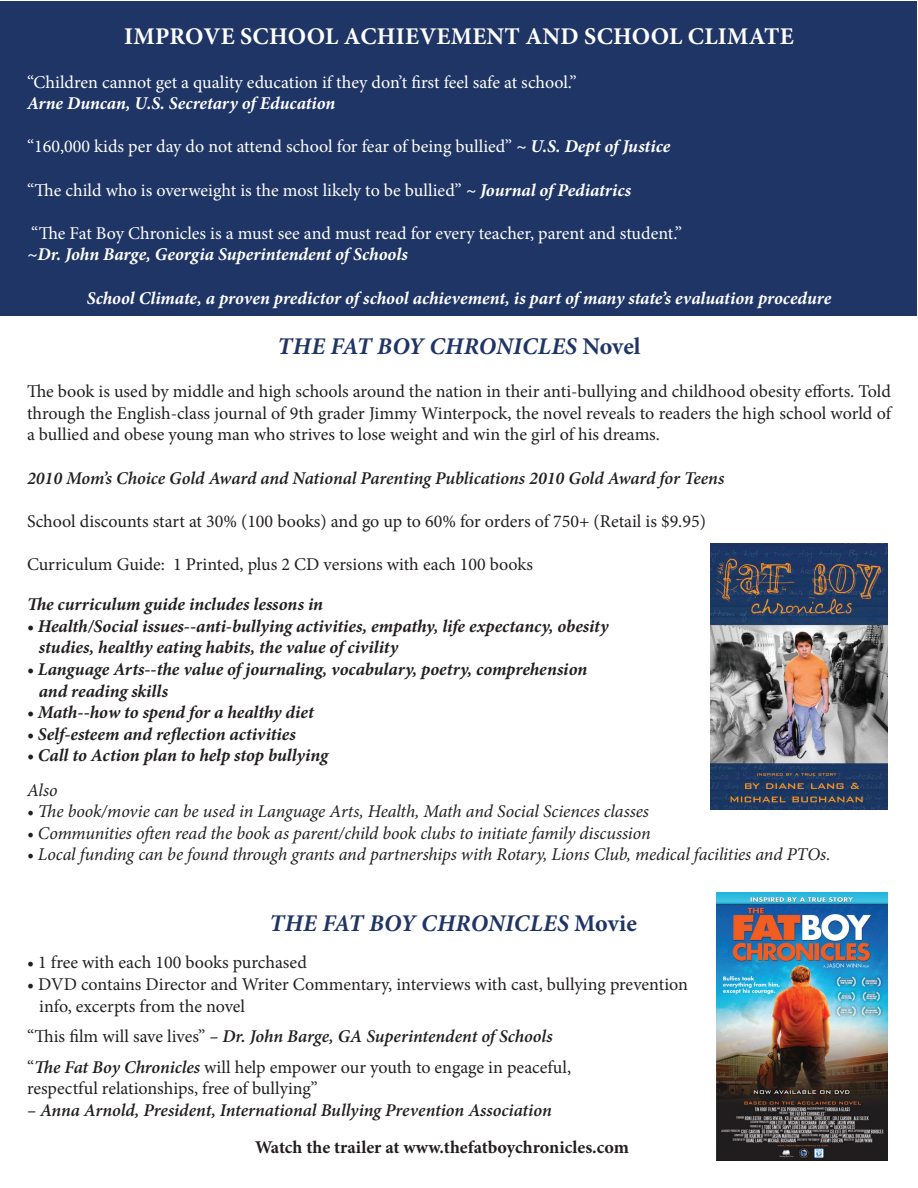
<style>
.page{position:relative;width:918px;height:1188px;background:#fff}
.page>*{position:absolute;margin:0;border:0;box-sizing:border-box;transform-origin:0 0}
.t1{font:italic 700 24px "Minion Pro";letter-spacing:.01em;color:#1f3566}
.t2{font:700 24px "Minion Pro";letter-spacing:.01em;color:#fff}
.t3{font:18px/21.6px "Minion Pro";color:#231f20;text-align:justify}
.t4{font:italic 700 18px "Minion Pro";letter-spacing:-.005em;color:#231f20}
.t5{font:18px "Minion Pro";color:#fff}
.t6{font:italic 18px "Minion Pro";letter-spacing:-.01em;color:#231f20}
.t7{font:italic 600 18px "Minion Pro";letter-spacing:-.005em;color:#231f20}
.t8{font:italic 700 18px "Minion Pro";letter-spacing:-.005em;color:#fff}
.t9{font:700 18px "Minion Pro";color:#231f20}
.t10{font:italic 13.5px/16.2px "Minion";letter-spacing:.005em;color:#231f20;text-align:right}
.s1{font-weight:700;font-style:italic}
.s2{font-style:normal}
.s3{font-weight:400;font-style:normal}
.s4{font-weight:600;font-style:italic}
</style>
<div class="page">
<img style="left:710px;top:544px;width:178px;height:266px">
<img style="left:716px;top:893px;width:172px;height:268px">
<div style="left:1px;top:1px;width:916px;height:314px;background:#1f3566"></div>
<p class="t2" style="left:124px;top:20px;width:671px">IMPROVE SCHOOL ACHIEVEMENT AND SCHOOL CLIMATE</p>
<p class="t5" style="left:27px;top:70px;width:551px">“Children cannot get a quality education if they don’t first feel safe at school.”</p>
<p class="t8" style="left:27px;top:91px;width:310px">Arne Duncan, U.S. Secretary of Education</p>
<p class="t5" style="left:27px;top:135px;width:645px">“160,000 kids per day do not attend school for fear of being bullied” <span class="s1">~ U.S. Dept of Justice</span></p>
<p class="t5" style="left:27px;top:178px;width:606px">“The child who is overweight is the most likely to be bullied” <span class="s1">~ Journal of Pediatrics</span></p>
<p class="t5" style="left:31px;top:221px;width:653px">“The Fat Boy Chronicles is a must see and must read for every teacher, parent and student.”</p>
<p class="t8" style="left:27px;top:242px;width:382px">~Dr. John Barge, Georgia Superintendent of Schools</p>
<p class="t8" style="left:87px;top:285px;width:746px">School Climate, a proven predictor of school achievement, is part of many state’s evaluation procedure</p>
<p class="t1" style="left:278px;top:329px;width:364px">THE FAT BOY CHRONICLES <span class="s2">Novel</span></p>
<p class="t3" style="left:27px;top:381px;width:866px">The book is used by middle and high schools around the nation in their anti-bullying and childhood obesity efforts. Told through the English-class journal of 9th grader Jimmy Winterpock, the novel reveals to readers the high school world of a bullied and obese young man who strives to lose weight and win the girl of his dreams.</p>
<p class="t7" style="left:27px;top:465px;width:699px">2010 Mom’s Choice Gold Award and National Parenting Publications 2010 Gold Award for Teens</p>
<p class="t3" style="left:27px;top:510px;width:680px">School discounts start at 30% (100 books) and go up to 60% for orders of 750+ (Retail is $9.95)</p>
<p class="t3" style="left:27px;top:554px;width:508px">Curriculum Guide: 1 Printed, plus 2 CD versions with each 100 books</p>
<p class="t4" style="left:27px;top:592px;width:298px">The curriculum guide includes lessons in</p>
<p class="t4" style="left:27px;top:613px;width:583px">• Health/Social issues--anti-bullying activities, empathy, life expectancy, obesity</p>
<p class="t4" style="left:39px;top:635px;width:361px">studies, healthy eating habits, the value of civility</p>
<p class="t4" style="left:27px;top:656px;width:562px">• Language Arts--the value of journaling, vocabulary, poetry, comprehension</p>
<p class="t4" style="left:39px;top:678px;width:131px">and reading skills</p>
<p class="t4" style="left:27px;top:700px;width:288px">• Math--how to spend for a healthy diet</p>
<p class="t4" style="left:27px;top:721px;width:270px">• Self-esteem and reflection activities</p>
<p class="t4" style="left:27px;top:743px;width:303px">• Call to Action plan to help stop bullying</p>
<p class="t6" style="left:27px;top:778px;width:32px">Also</p>
<p class="t6" style="left:27px;top:799px;width:623px">• The book/movie can be used in Language Arts, Health, Math and Social Sciences classes</p>
<p class="t6" style="left:27px;top:821px;width:625px">• Communities often read the book as parent/child book clubs to initiate family discussion</p>
<p class="t6" style="left:27px;top:842px;width:805px">• Local funding can be found through grants and partnerships with Rotary, Lions Club, medical facilities and PTOs.</p>
<p class="t10" style="left:769px;top:384px;width:148px">The Fat Boy Chronicles. <span class="s2">Bri experience that</span></p>
<p class="t1" style="left:269px;top:906px;width:369px">THE FAT BOY CHRONICLES <span class="s2">Movie</span></p>
<p class="t3" style="left:27px;top:952px;width:281px">• 1 free with each 100 books purchased</p>
<p class="t3" style="left:27px;top:974px;width:663px">• DVD contains Director and Writer Commentary, interviews with cast, bullying prevention</p>
<p class="t3" style="left:39px;top:995px;width:207px">info, excerpts from the novel</p>
<p class="t7" style="left:27px;top:1024px;width:527px"><span class="s3">“This film will save lives”</span> – Dr. John Barge, GA Superintendent of Schools</p>
<p class="t3" style="left:27px;top:1056px;width:546px">“<span class="s4">The Fat Boy Chronicles</span> will help empower our youth to engage in peaceful,</p>
<p class="t3" style="left:27px;top:1078px;width:292px">respectful relationships, free of bullying”</p>
<p class="t7" style="left:27px;top:1098px;width:526px">– Anna Arnold, President, International Bullying Prevention Association</p>
<p class="t9" style="left:255px;top:1134px;width:375px">Watch the trailer at www.thefatboychronicles.com</p>
</div>
